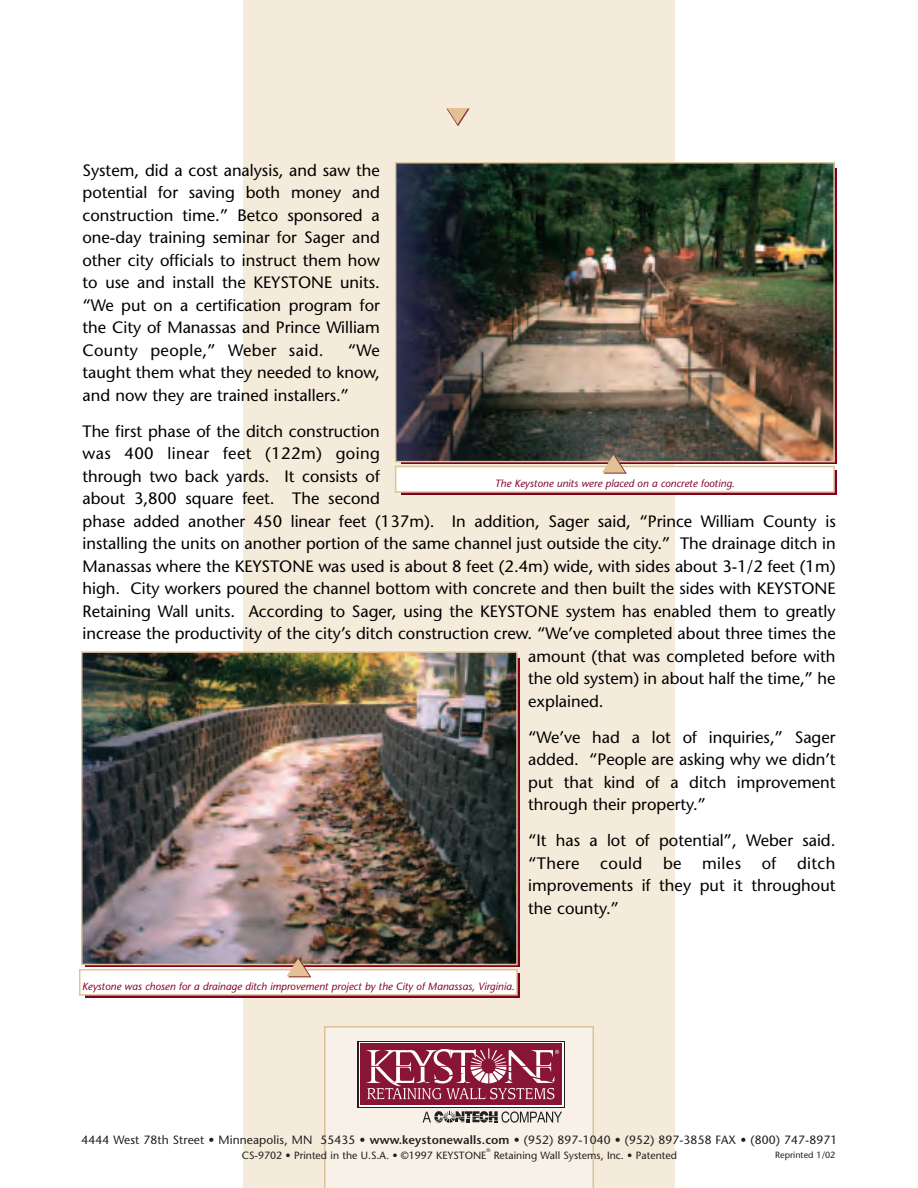
<style>
.page{position:relative;width:918px;height:1188px;background:#fff}
.page>*{position:absolute;margin:0;border:0;box-sizing:border-box;transform-origin:0 0}
.t1{font:16.5px/22.5px "Stone Sans";color:#000;text-align:justify}
.t2{font:16.5px "Stone Sans";letter-spacing:.025em;color:#000}
.t3{font:12px "Stone Sans";letter-spacing:.01em;color:#231f20}
.t4{font:italic 10.5px "Stone Sans";color:#820123}
.t5{font:10.5px "Stone Sans";color:#231f20}
.t6{font:9px "Stone Sans";color:#231f20}
.t7{font:5.25px "Stone Sans";color:#231f20}
.s1{font-weight:600}
</style>
<div class="page">
<div style="left:243px;top:0;width:432px;height:1188px;background:#f5ebdb"></div>
<div style="left:324px;top:1026px;width:270px;height:162px;background:#f8f1e7"></div>
<div style="left:358px;top:1041px;width:207px;height:67px;background:#fff"></div>
<svg style="left:360px;top:1043px;width:202px;height:1px"></svg>
<div style="left:360px;top:1044px;width:202px;height:61px;background:#881534"></div>
<svg style="left:366px;top:1048px;width:193px;height:51px"></svg>
<svg style="left:423px;top:1111px;width:139px;height:12px"></svg>
<svg style="left:446px;top:108px;width:24px;height:18px"></svg>
<img style="left:398px;top:165px;width:434px;height:294px">
<div style="left:395px;top:162px;width:440px;height:300px;border:2px solid #dfc298"></div>
<div style="left:402px;top:470px;width:435px;height:25px;background:#820123"></div>
<div style="left:396px;top:466px;width:438px;height:26px;background:#fff"></div>
<div style="left:395px;top:466px;width:440px;height:27px;border:2px solid #dfc298"></div>
<svg style="left:600px;top:453px;width:28px;height:21px"></svg>
<div style="left:86px;top:973px;width:434px;height:25px;background:#820123"></div>
<div style="left:80px;top:970px;width:437px;height:25px;background:#fff"></div>
<div style="left:79px;top:969px;width:439px;height:27px;border:2px solid #dfc298"></div>
<img style="left:84px;top:654px;width:431px;height:308px">
<div style="left:81px;top:651px;width:437px;height:314px;border:2px solid #dfc298"></div>
<svg style="left:285px;top:957px;width:27px;height:21px"></svg>
<p class="t1" style="left:82px;top:160px;width:299px">System, did a cost analysis, and saw the potential for saving both money and construction time.” Betco sponsored a one-day training seminar for Sager and other city officials to instruct them how to use and install the KEYSTONE units. “We put on a certification program for the City of Manassas and Prince William County people,” Weber said.</p>
<p class="t1" style="left:82px;top:340px;width:299px;text-indent:265px">“We taught them what they needed to know, and now they are trained installers.”</p>
<p class="t1" style="left:82px;top:421px;width:299px">The first phase of the ditch construction</p>
<p class="t2" style="left:82px;top:447px;width:299px">was 400 linear feet (122m) going</p>
<p class="t1" style="left:82px;top:466px;width:299px">through two back yards. It consists of</p>
<p class="t1" style="left:82px;top:489px;width:299px">about 3,800 square feet. The second</p>
<p class="t1" style="left:82px;top:511px;width:755px">phase added another 450 linear feet (137m). In addition, Sager said, “Prince William County is</p>
<p class="t1" style="left:82px;top:534px;width:755px">installing the units on another portion of the same channel just outside the city.” The drainage ditch in</p>
<p class="t1" style="left:82px;top:556px;width:755px">Manassas where the KEYSTONE was used is about 8 feet (2.4m) wide, with sides about 3-1/2 feet (1m)</p>
<p class="t1" style="left:82px;top:579px;width:755px">high. City workers poured the channel bottom with concrete and then built the sides with KEYSTONE</p>
<p class="t1" style="left:82px;top:601px;width:755px">Retaining Wall units. According to Sager, using the KEYSTONE system has enabled them to greatly</p>
<p class="t1" style="left:82px;top:624px;width:755px">increase the productivity of the city’s ditch construction crew. “We’ve completed about three times the</p>
<p class="t1" style="left:528px;top:646px;width:309px">amount (that was completed before with</p>
<p class="t1" style="left:528px;top:669px;width:309px">the old system) in about half the time,” he</p>
<p class="t1" style="left:528px;top:692px;width:77px">explained.</p>
<p class="t1" style="left:528px;top:728px;width:309px">“We’ve had a lot of inquiries,” Sager added. “People are asking why we didn’t put that kind of a ditch improvement through their property.”</p>
<p class="t1" style="left:528px;top:831px;width:309px">“It has a lot of potential”, Weber said. “There</p>
<p class="t4" style="left:495px;top:479px;width:241px">The Keystone units were placed on a concrete footing.</p>
<p class="t1" style="left:528px;top:854px;width:309px;text-indent:233px">of ditch improvements if they put it throughout the county.”</p>
<p class="t1" style="left:600px;top:854px;width:44px">could</p>
<p class="t1" style="left:663px;top:854px;width:80px">be miles</p>
<p class="t4" style="left:82px;top:982px;width:434px">Keystone was chosen for a drainage ditch improvement project by the City of Manassas, Virginia.</p>
<p class="t3" style="left:81px;top:1135px;width:757px">4444 West 78th Street • Minneapolis, MN 55435 • <span class="s1">www.keystonewalls.com</span> • (952) 897-1040 • (952) 897-3858 FAX • (800) 747-8971</p>
<p class="t5" style="left:242px;top:1152px;width:246px">CS-9702 • Printed in the U.S.A. • ©1997 KEYSTONE</p>
<p class="t7" style="left:486px;top:1148px;width:5px">®</p>
<p class="t6" style="left:775px;top:1151px;width:62px">Reprinted 1/02</p>
<p class="t5" style="left:494px;top:1152px;width:185px">Retaining Wall Systems, Inc. • Patented</p>
</div>
